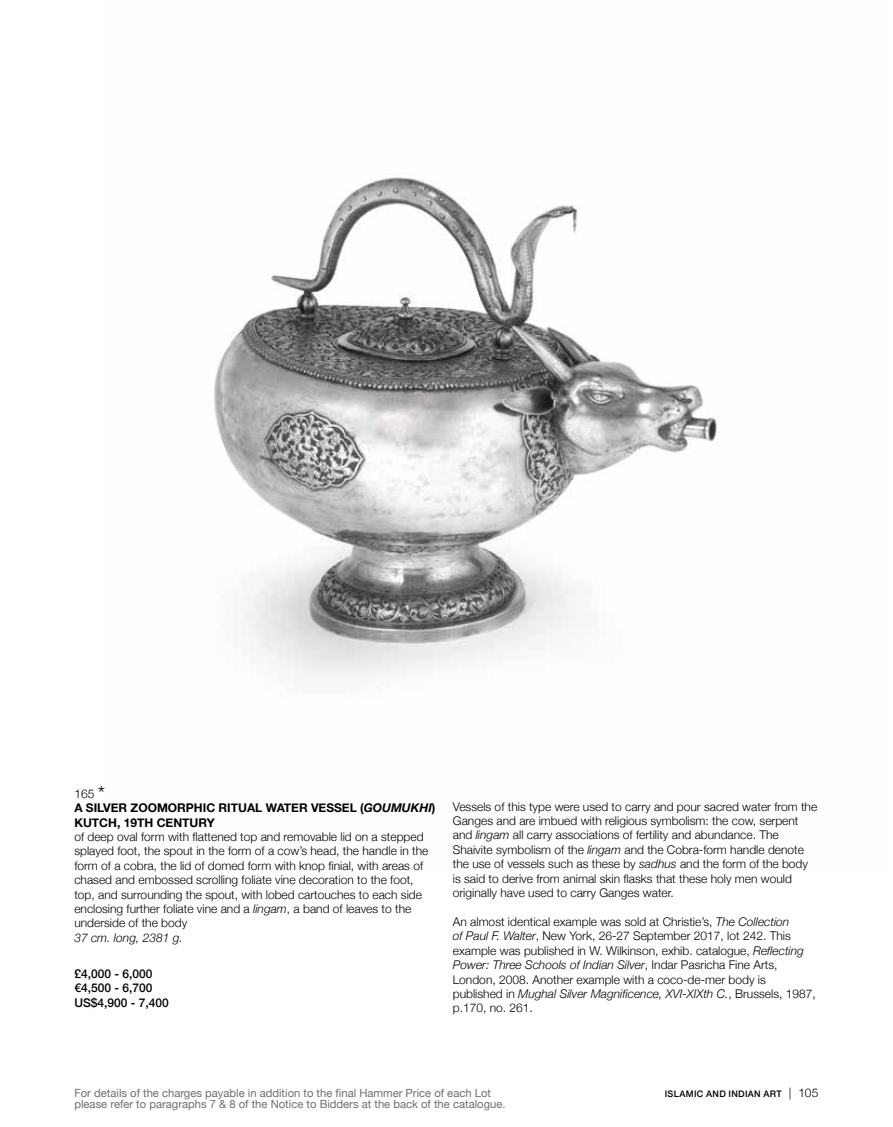
<style>
.page{position:relative;width:893px;height:1127px;background:#fff}
.page>*{position:absolute;margin:0;border:0;box-sizing:border-box;transform-origin:0 0}
.t1{font:300 12px/14.4px "Helvetica Neue";color:#000}
.t2{font:700 12px/14.4px "Helvetica Neue";color:#000}
.t3{font:500 12px/14.4px "Helvetica Neue";color:#000}
.t4{font:italic 300 12px "Helvetica Neue";color:#000}
.t5{font:11.25px/10.5px "Helvetica Neue";color:#6f6f6f}
.t6{font:500 9px "Helvetica Neue";letter-spacing:.04em;color:#000}
.s1{font-weight:300}
.s2{font-weight:300;font-size:21px}
.s3{font-style:italic}
.s4{font-weight:300;font-size:12px}
</style>
<div class="page">
<img style="left:214px;top:173px;width:503px;height:503px">
<p class="t2" style="left:74px;top:786px;width:363px"><span class="s1">165</span> <span class="s2">*<br></span>A SILVER ZOOMORPHIC RITUAL WATER VESSEL (<span class="s3">GOUMUKHI</span>)<br>KUTCH, 19TH CENTURY</p>
<p class="t1" style="left:74px;top:828px;width:356px">of deep oval form with flattened top and removable lid on a stepped splayed foot, the spout in the form of a cow’s head, the handle in the form of a cobra, the lid of domed form with knop finial, with areas of chased and embossed scrolling foliate vine decoration to the foot, top, and surrounding the spout, with lobed cartouches to each side enclosing further foliate vine and a <span class="s3">lingam</span>, a band of leaves to the underside of the body</p>
<p class="t4" style="left:74px;top:928px;width:110px">37 cm. long, 2381 g.</p>
<p class="t3" style="left:74px;top:965px;width:96px">£4,000 - 6,000 €4,500 - 6,700<br>US$4,900 - 7,400</p>
<p class="t1" style="left:453px;top:798px;width:366px">Vessels of this type were used to carry and pour sacred water from the Ganges and are imbued with religious symbolism: the cow, serpent and <span class="s3">lingam</span> all carry associations of fertility and abundance. The Shaivite symbolism of the <span class="s3">lingam</span> and the Cobra-form handle denote the use of vessels such as these by <span class="s3">sadhus</span> and the form of the body is said to derive from animal skin flasks that these holy men would originally have used to carry Ganges water.</p>
<p class="t1" style="left:453px;top:913px;width:364px">An almost identical example was sold at Christie’s, <span class="s3">The Collection<br>of Paul F. Walter</span>, New York, 26-27 September 2017, lot 242. This example was published in W. Wilkinson, exhib. catalogue, <span class="s3">Reflecting Power: Three Schools of Indian Silver</span>, Indar Pasricha Fine Arts, London, 2008. Another example with a coco-de-mer body is published in <span class="s3">Mughal Silver Magnificence, XVI-XIXth C.</span>, Brussels, 1987, p.170, no. 261.</p>
<p class="t5" style="left:74px;top:1088px;width:433px">For details of the charges payable in addition to the final Hammer Price of each Lot please refer to paragraphs 7 &amp; 8 of the Notice to Bidders at the back of the catalogue.</p>
<p class="t6" style="left:665px;top:1087px;width:155px">ISLAMIC AND INDIAN ART <span class="s4">| 105</span></p>
</div>
